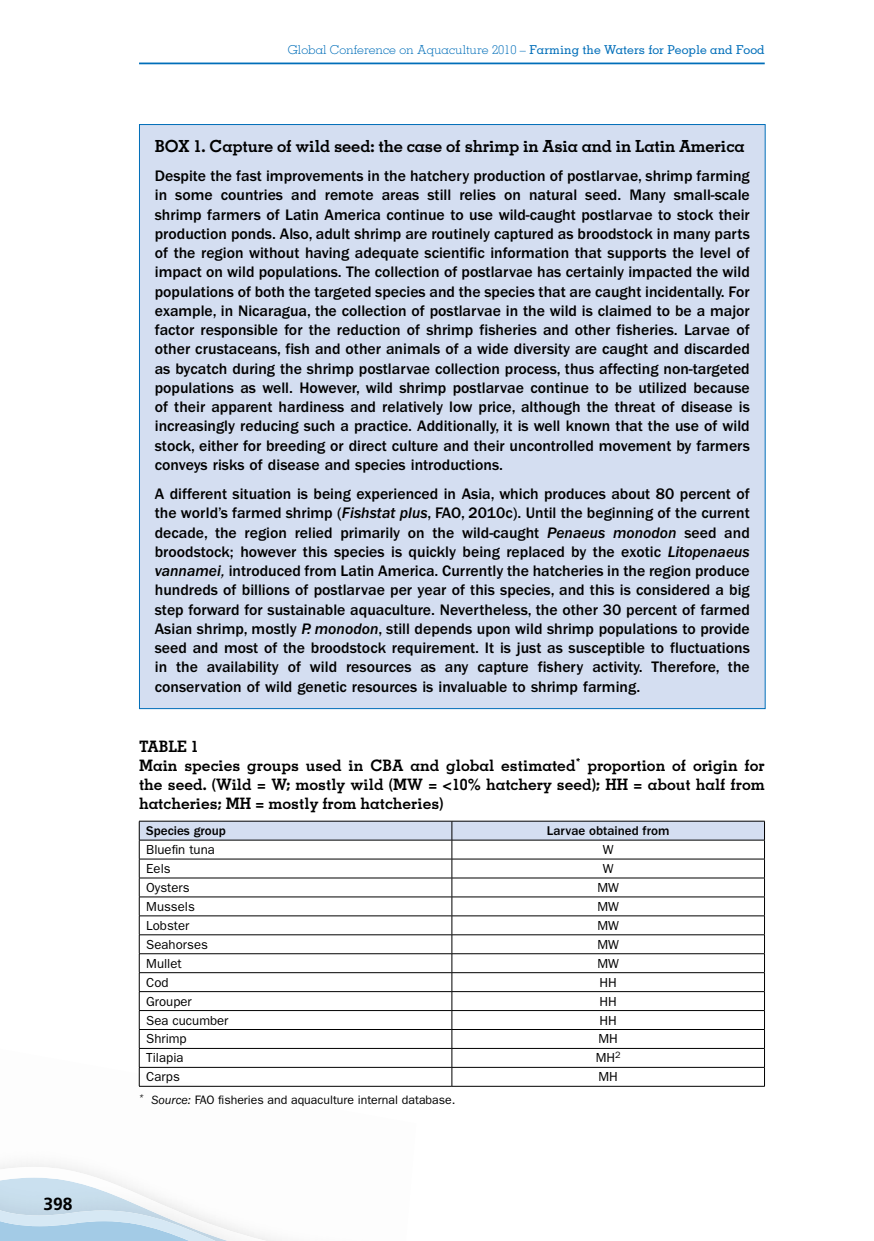
<style>
.page{position:relative;width:874px;height:1241px;background:#fff}
.page>*{position:absolute;margin:0;border:0;box-sizing:border-box;transform-origin:0 0}
.t1{font:700 17.5px "Frutiger LT Std";color:#000}
.t2{font:700 16.62px "Memphis LT Std";letter-spacing:-.01em;color:#000}
.t3{font:500 15.75px/19.2px "ITC Franklin Gothic Std";color:#000;text-align:justify}
.t4{font:700 15.75px/18.9px "Memphis LT Std";color:#000}
.t5{font:13.12px "ITC Franklin Gothic Std";color:#000}
.t6{font:500 13.12px "ITC Franklin Gothic Std";color:#000}
.t7{font:300 12.25px "Memphis LT Std";color:#006eb9}
.t8{font:12.25px "ITC Franklin Gothic Std";color:#000}
.s1{font-weight:500}
.s2{font-family:"ITC Franklin Gothic Std Med It";font-weight:400}
.s3{font-weight:400;font-style:italic}
.s4{font-style:italic}
</style>
<div class="page">
<hr style="left:139px;top:63px;width:625px;height:1px;background:#006eb9">
<img style="left:3px;top:1072px;width:321px;height:168px">
<img style="left:0;top:1166px;width:266px;height:74px">
<svg style="left:0;top:1209px;width:215px;height:31px;background:#c4dcec"></svg>
<div style="left:139px;top:124px;width:625px;height:584px;background:#d4def1"></div>
<hr style="left:139px;top:820px;width:312px;height:1px;background:#000">
<hr style="left:451px;top:820px;width:313px;height:1px;background:#000">
<svg style="left:139px;top:821px;width:625px;height:264px"></svg>
<hr style="left:139px;top:1085px;width:312px;height:1px;background:#000">
<hr style="left:451px;top:1085px;width:313px;height:1px;background:#000">
<p class="t1" style="left:43px;top:1193px;width:31px">398</p>
<p class="t7" style="left:287px;top:42px;width:478px">Global Conference on Aquaculture 2010 – <span class="s1">Farming the Waters for People and Food</span></p>
<p class="t2" style="left:155px;top:135px;width:591px">BOX 1. Capture of wild seed: the case of shrimp in Asia and in Latin America</p>
<p class="t3" style="left:155px;top:166px;width:596px">Despite the fast improvements in the hatchery production of postlarvae, shrimp farming in some countries and remote areas still relies on natural seed. Many small-scale shrimp farmers of Latin America continue to use wild-caught postlarvae to stock their production ponds. Also, adult shrimp are routinely captured as broodstock in many parts of the region without having adequate scientific information that supports the level of impact on wild populations. The collection of postlarvae has certainly impacted the wild populations of both the targeted species and the species that are caught incidentally. For example, in Nicaragua, the collection of postlarvae in the wild is claimed to be a major factor responsible for the reduction of shrimp fisheries and other fisheries. Larvae of other crustaceans, fish and other animals of a wide diversity are caught and discarded as bycatch during the shrimp postlarvae collection process, thus affecting non-targeted populations as well. However, wild shrimp postlarvae continue to be utilized because of their apparent hardiness and relatively low price, although the threat of disease is increasingly reducing such a practice. Additionally, it is well known that the use of wild stock, either for breeding or direct culture and their uncontrolled movement by farmers conveys risks of disease and species introductions.</p>
<p class="t3" style="left:155px;top:484px;width:596px">A different situation is being experienced in Asia, which produces about 80 percent of the world’s farmed shrimp (<span class="s2">Fishstat plus</span>, FAO, 2010c). Until the beginning of the current decade, the region relied primarily on the wild-caught <span class="s2">Penaeus monodon</span> seed and broodstock; however this species is quickly being replaced by the exotic <span class="s2">Litopenaeus vannamei</span><span class="s3">,</span> introduced from Latin America. Currently the hatcheries in the region produce hundreds of billions of postlarvae per year of this species, and this is considered a big step forward for sustainable aquaculture. Nevertheless, the other 30 percent of farmed Asian shrimp, mostly <span class="s2">P. monodon</span>, still depends upon wild shrimp populations to provide seed and most of the broodstock requirement. It is just as susceptible to fluctuations in the availability of wild resources as any capture fishery activity. Therefore, the conservation of wild genetic resources is invaluable to shrimp farming.</p>
<p class="t4" style="left:139px;top:737px;width:627px">TABLE 1<br>Main species groups used in CBA and global estimated<sup>*</sup> proportion of origin for the seed. (Wild = W; mostly wild (MW = &lt;10% hatchery seed); HH = about half from hatcheries; MH = mostly from hatcheries)</p>
<p class="t6" style="left:146px;top:823px;width:81px">Species group</p>
<p class="t6" style="left:546px;top:823px;width:124px">Larvae obtained from</p>
<p class="t5" style="left:146px;top:842px;width:70px">Bluefin tuna</p>
<p class="t5" style="left:602px;top:842px;width:12px">W</p>
<p class="t5" style="left:146px;top:860px;width:26px">Eels</p>
<p class="t5" style="left:602px;top:860px;width:12px">W</p>
<p class="t5" style="left:146px;top:879px;width:45px">Oysters</p>
<p class="t5" style="left:597px;top:879px;width:23px">MW</p>
<p class="t5" style="left:146px;top:898px;width:50px">Mussels</p>
<p class="t5" style="left:597px;top:898px;width:23px">MW</p>
<p class="t5" style="left:146px;top:917px;width:45px">Lobster</p>
<p class="t5" style="left:597px;top:917px;width:23px">MW</p>
<p class="t5" style="left:146px;top:936px;width:63px">Seahorses</p>
<p class="t5" style="left:597px;top:936px;width:23px">MW</p>
<p class="t5" style="left:146px;top:955px;width:37px">Mullet</p>
<p class="t5" style="left:597px;top:955px;width:23px">MW</p>
<p class="t5" style="left:146px;top:974px;width:24px">Cod</p>
<p class="t5" style="left:599px;top:974px;width:19px">HH</p>
<p class="t5" style="left:146px;top:993px;width:47px">Grouper</p>
<p class="t5" style="left:599px;top:993px;width:19px">HH</p>
<p class="t5" style="left:146px;top:1012px;width:84px">Sea cucumber</p>
<p class="t5" style="left:599px;top:1012px;width:19px">HH</p>
<p class="t5" style="left:146px;top:1031px;width:42px">Shrimp</p>
<p class="t5" style="left:598px;top:1031px;width:21px">MH</p>
<p class="t5" style="left:146px;top:1050px;width:39px">Tilapia</p>
<p class="t5" style="left:595px;top:1050px;width:26px">MH<sup>2</sup></p>
<p class="t5" style="left:146px;top:1069px;width:35px">Carps</p>
<p class="t5" style="left:598px;top:1069px;width:21px">MH</p>
<p class="t8" style="left:139px;top:1092px;width:318px"><sup>*</sup> <span class="s4">Source:</span> FAO fisheries and aquaculture internal database.</p>
</div>
